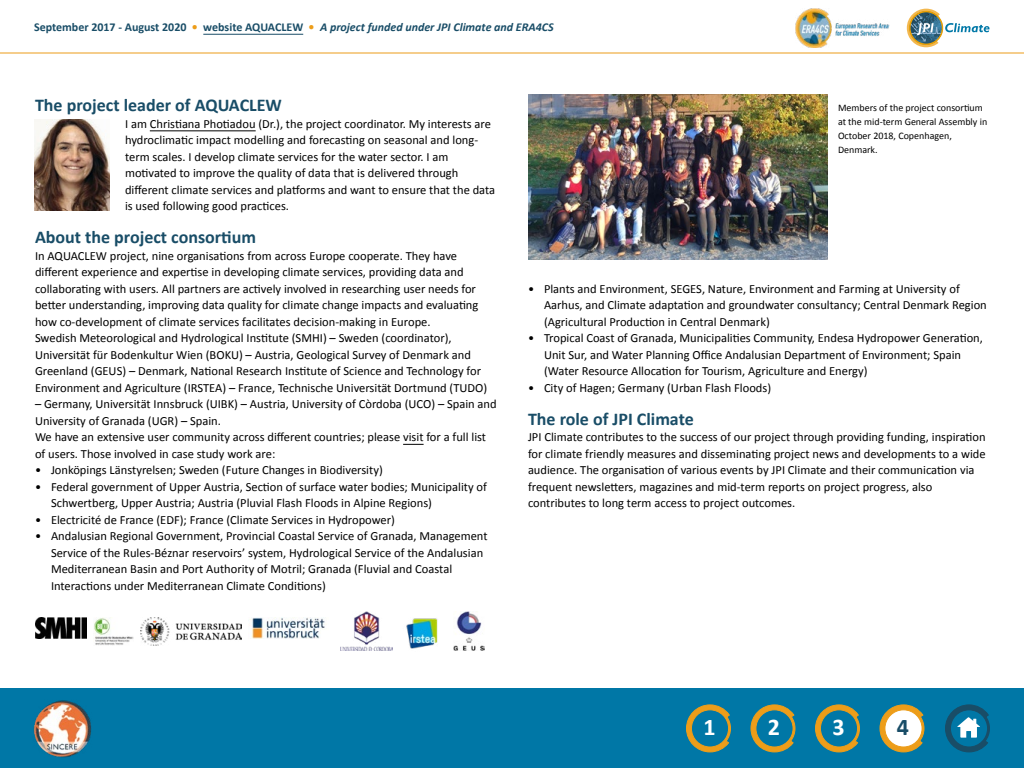
<style>
.page{position:relative;width:1024px;height:768px;background:#fff}
.page>*{position:absolute;margin:0;border:0;box-sizing:border-box;transform-origin:0 0}
.t1{font:700 24px "Calibri";color:#fff}
.t2{font:700 24px "Calibri";color:#194d67}
.t3{font:700 18px "Calibri";color:#194d67}
.t4{font:12.5px/16.5px "Calibri";color:#000}
.t5{font:700 12px "Calibri";color:#194d67}
.t6{font:10px/14px "Calibri";color:#000}
.s1{color:#ed9d19}
.s2{font-style:italic}
</style>
<div class="page">
<div style="left:0;top:689px;width:1024px;height:79px;background:#0077a6"></div>
<svg style="left:945px;top:704px;width:45px;height:49px"></svg>
<svg style="left:879px;top:704px;width:46px;height:49px"></svg>
<svg style="left:750px;top:704px;width:46px;height:49px"></svg>
<svg style="left:686px;top:704px;width:45px;height:49px"></svg>
<svg style="left:815px;top:704px;width:45px;height:49px"></svg>
<hr style="left:0;top:52px;width:1024px;height:2px;background:#ed9d19">
<img style="left:33px;top:700px;width:59px;height:57px">
<svg style="left:907px;top:9px;width:83px;height:38px"></svg>
<hr style="left:150px;top:131px;width:106px;height:1px;background:#000">
<svg style="left:403px;top:444px;width:21px;height:1px"></svg>
<hr style="left:203px;top:34px;width:100px;height:1px;background:#194d67">
<img style="left:34px;top:120px;width:75px;height:90px">
<img style="left:35px;top:617px;width:51px;height:21px">
<img style="left:93px;top:617px;width:41px;height:28px">
<img style="left:141px;top:617px;width:100px;height:28px">
<img style="left:250px;top:617px;width:75px;height:21px">
<img style="left:340px;top:611px;width:52px;height:40px">
<img style="left:406px;top:618px;width:32px;height:31px">
<img style="left:454px;top:611px;width:30px;height:40px">
<img style="left:528px;top:95px;width:300px;height:165px">
<img style="left:795px;top:8px;width:95px;height:39px">
<p class="t5" style="left:34px;top:20px;width:521px">September 2017 - August 2020 <span class="s1">•</span> website AQUACLEW <span class="s1">•</span> <span class="s2">A project funded under JPI Climate and ERA4CS</span></p>
<h2 class="t3" style="left:35px;top:94px;width:248px">The project leader of AQUACLEW</h2>
<p class="t4" style="left:125px;top:115px;width:372px">I am Christiana Photiadou (Dr.), the project coordinator. My interests are hydroclimatic impact modelling and forecasting on seasonal and long&shy;term scales. I develop climate services for the water sector. I am motivated to improve the quality of data that is delivered through different climate services and platforms and want to ensure that the data is used following good practices.</p>
<h2 class="t3" style="left:35px;top:226px;width:223px">About the project consortium</h2>
<p class="t4" style="left:35px;top:247px;width:454px">In AQUACLEW project, nine organisations from across Europe cooperate. They have different experience and expertise in developing climate services, providing data and collaborating with users. All partners are actively involved in researching user needs for better understanding, improving data quality for climate change impacts and evaluating how co-development of climate services facilitates decision-making in Europe.<br>Swedish Meteorological and Hydrological Institute (SMHI) – Sweden (coordinator), Universität für Bodenkultur Wien (BOKU) – Austria, Geological Survey of Denmark and Greenland (GEUS) – Denmark, National Research Institute of Science and Technology for Environment and Agriculture (IRSTEA) – France, Technische Universität Dortmund (TUDO)</p>
<p class="t4" style="left:35px;top:396px;width:463px">– Germany, Universität Innsbruck (UIBK) – Austria, University of Còrdoba (UCO) – Spain and University of Granada (UGR) – Spain.<br>We have an extensive user community across different countries; please visit for a full list of users. Those involved in case study work are:</p>
<p class="t4" style="left:35px;top:462px;width:349px">• Jonköpings Länstyrelsen; Sweden (Future Changes in Biodiversity)</p>
<p class="t4" style="left:51px;top:478px;width:438px;text-indent:-16px">• Federal government of Upper Austria, Section of surface water bodies; Municipality of<br>Schwertberg, Upper Austria; Austria (Pluvial Flash Floods in Alpine Regions)</p>
<p class="t4" style="left:35px;top:511px;width:362px">• Electricité de France (EDF); France (Climate Services in Hydropower)</p>
<p class="t4" style="left:51px;top:528px;width:438px;text-indent:-16px">• Andalusian Regional Government, Provincial Coastal Service of Granada, Management Service of the Rules-Béznar reservoirs’ system, Hydrological Service of the Andalusian Mediterranean Basin and Port Authority of Motril; Granada (Fluvial and Coastal Interactions under Mediterranean Climate Conditions)</p>
<p class="t6" style="left:838px;top:101px;width:151px">Members of the project consortium at the mid-term General Assembly in<br>October 2018, Copenhagen,<br>Denmark.</p>
<p class="t4" style="left:544px;top:280px;width:444px;text-indent:-16px">• Plants and Environment, SEGES, Nature, Environment and Farming at University of<br>Aarhus, and Climate adaptation and groundwater consultancy; Central Denmark Region (Agricultural Production in Central Denmark)</p>
<p class="t4" style="left:544px;top:330px;width:441px;text-indent:-16px">• Tropical Coast of Granada, Municipalities Community, Endesa Hydropower Generation,<br>Unit Sur, and Water Planning Office Andalusian Department of Environment; Spain (Water Resource Allocation for Tourism, Agriculture and Energy)</p>
<p class="t4" style="left:528px;top:379px;width:245px">• City of Hagen; Germany (Urban Flash Floods)</p>
<h2 class="t3" style="left:528px;top:407px;width:167px">The role of JPI Climate</h2>
<p class="t4" style="left:528px;top:429px;width:459px">JPI Climate contributes to the success of our project through providing funding, inspiration for climate friendly measures and disseminating project news and developments to a wide audience. The organisation of various events by JPI Climate and their communication via frequent newsletters, magazines and mid-term reports on project progress, also contributes to long term access to project outcomes.</p>
<h1 class="t1" style="left:703px;top:712px;width:14px">1</h1>
<h1 class="t1" style="left:768px;top:712px;width:14px">2</h1>
<h1 class="t1" style="left:832px;top:712px;width:14px">3</h1>
<h1 class="t2" style="left:897px;top:712px;width:14px">4</h1>
</div>
